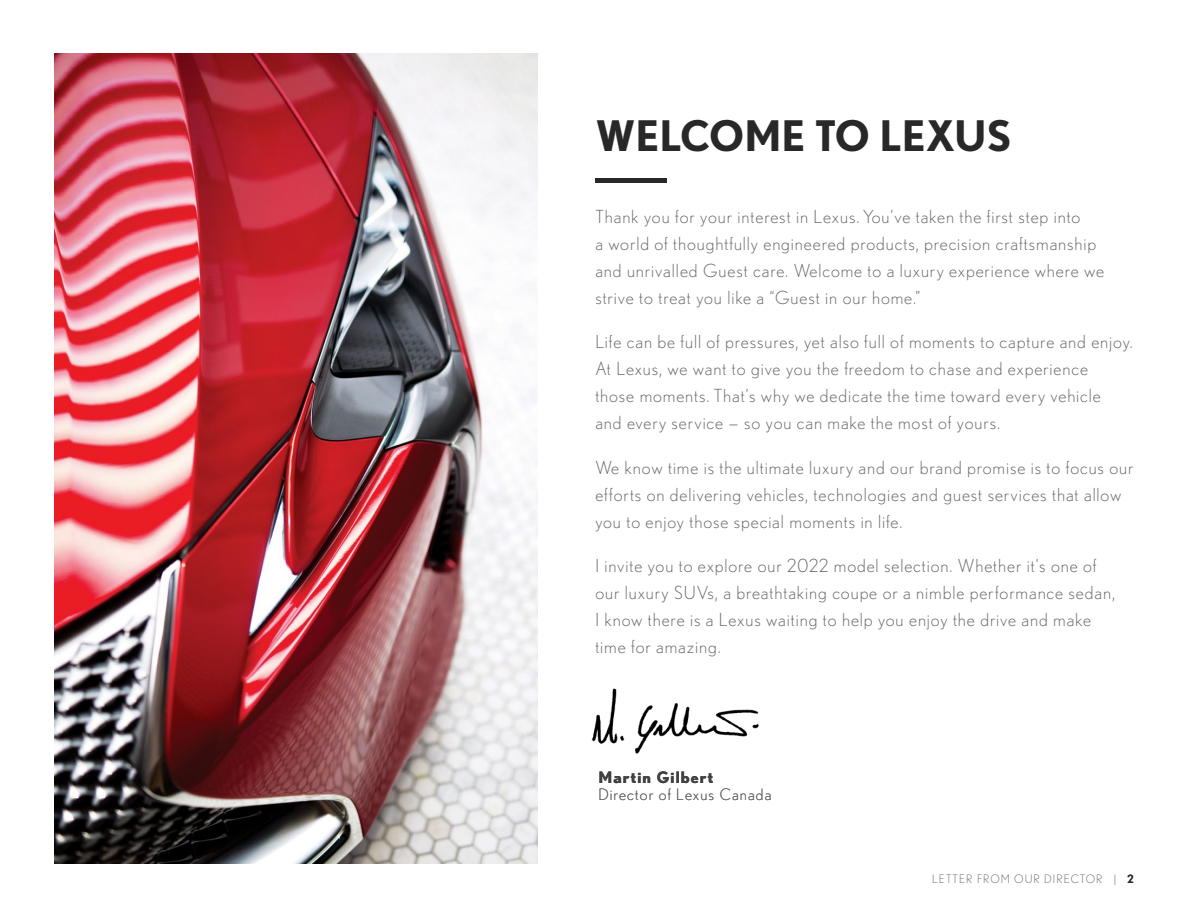
<style>
.page{position:relative;width:1188px;height:918px;background:#fff}
.page>*{position:absolute;margin:0;border:0;box-sizing:border-box;transform-origin:0 0}
.t1{font:700 42.15px "Nobel";color:#292829}
.t2{font:300 18px/27px "Nobel";letter-spacing:.05em;color:#636466}
.t3{font:300 15.75px "Nobel";letter-spacing:.07em;color:#636466}
.t4{font:700 15.75px "Nobel";letter-spacing:.07em;color:#414042}
.t5{font:300 11.55px "Nobel";letter-spacing:.09em;color:#636466}
.s1{font-weight:700;color:#292829}
</style>
<div class="page">
<img style="left:54px;top:54px;width:484px;height:810px">
<div style="left:595px;top:178px;width:72px;height:5px;background:#292829"></div>
<img style="left:591px;top:688px;width:168px;height:66px">
<h1 class="t1" style="left:595px;top:111px;width:418px">WELCOME TO LEXUS</h1>
<p class="t2" style="left:595px;top:203px;width:510px">Thank you for your interest in Lexus. You’ve taken the first step into<br>a world of thoughtfully engineered products, precision craftsmanship and unrivalled Guest care. Welcome to a luxury experience where we strive to treat you like a “Guest in our home.”</p>
<p class="t2" style="left:595px;top:328px;width:539px">Life can be full of pressures, yet also full of moments to capture and enjoy.<br>At Lexus, we want to give you the freedom to chase and experience<br>those moments. That’s why we dedicate the time toward every vehicle<br>and every service — so you can make the most of yours.</p>
<p class="t2" style="left:595px;top:454px;width:540px">We know time is the ultimate luxury and our brand promise is to focus our efforts on delivering vehicles, technologies and guest services that allow you to enjoy those special moments in life.</p>
<p class="t2" style="left:595px;top:552px;width:521px">I invite you to explore our 2022 model selection. Whether it’s one of our luxury SUVs, a breathtaking coupe or a nimble performance sedan, I know there is a Lexus waiting to help you enjoy the drive and make time for amazing.</p>
<p class="t4" style="left:598px;top:768px;width:117px">Martin Gilbert</p>
<p class="t3" style="left:598px;top:785px;width:175px">Director of Lexus Canada</p>
<p class="t5" style="left:932px;top:872px;width:203px">LETTER FROM OUR DIRECTOR | <span class="s1">2</span></p>
</div>
